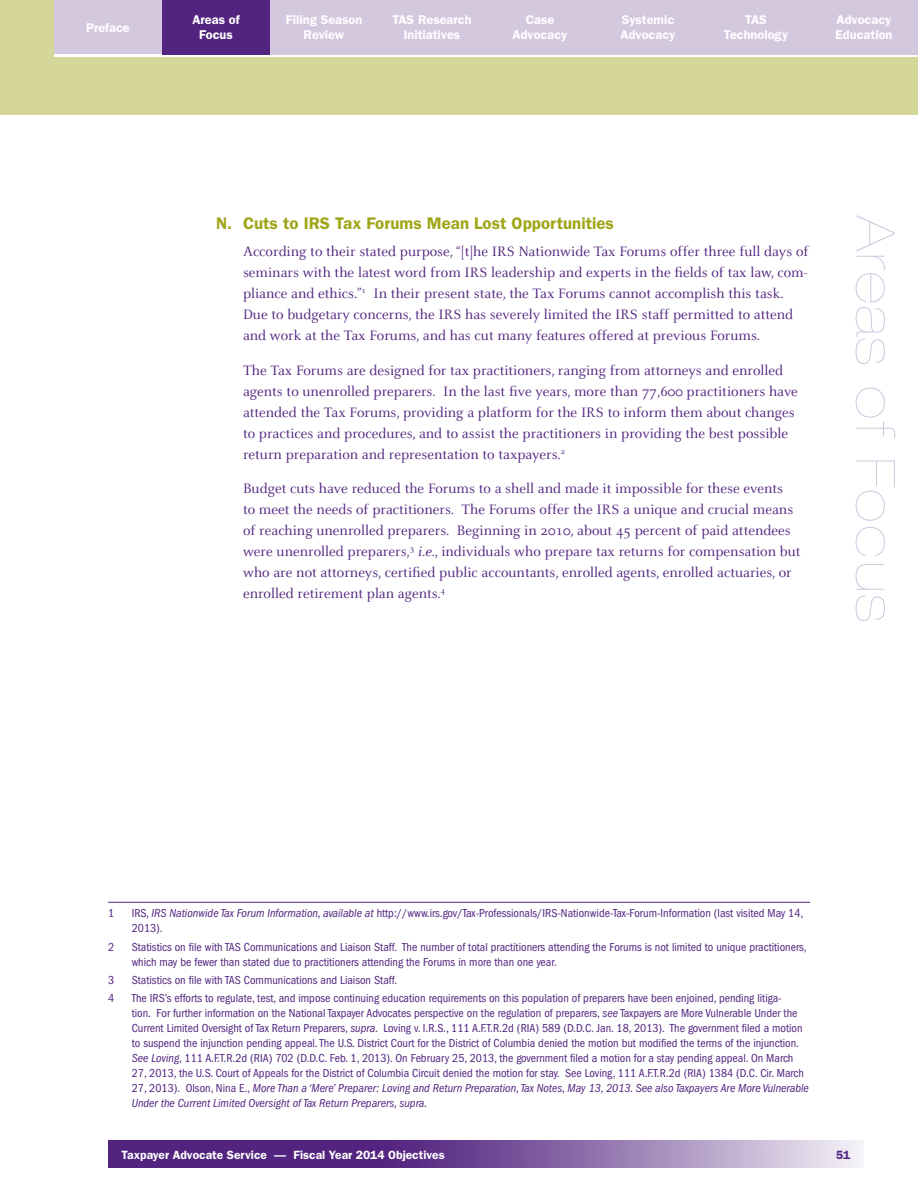
<style>
.page{position:relative;width:918px;height:1188px;background:#fff}
.page>*{position:absolute;margin:0;border:0;box-sizing:border-box;transform-origin:0 0}
.t1{font:900 expanded 54px "Helvetica Neue";letter-spacing:.04em;color:#d4c8df}
.t2{font:600 16.8px "Franklin Gothic";color:#9fa617}
.t3{font:15px/21px "Celeste";color:#52247f}
.t4{font:600 12.75px/15px "Franklin Gothic";color:#fff;text-align:center}
.t5{font:condensed 12px/15px "Franklin Gothic";color:#52247f}
.t6{font:600 12px "Franklin Gothic";color:#fff}
.t7{font:600 12px "Franklin Gothic";color:#52247f}
.s1{font-style:italic}
</style>
<div class="page">
<svg style="left:108px;top:1141px;width:756px;height:27px;background:#8260a2"></svg>
<div style="left:0;top:0;width:918px;height:114px;background:#d4d797"></div>
<div style="left:54px;top:0;width:108px;height:54px;background:#d4c8df"></div>
<hr style="left:54px;top:54px;width:864px;height:3px;background:#fff">
<div style="left:486px;top:0;width:108px;height:54px;background:#d4c8df"></div>
<div style="left:594px;top:0;width:108px;height:54px;background:#d4c8df"></div>
<div style="left:702px;top:0;width:108px;height:54px;background:#d4c8df"></div>
<div style="left:810px;top:0;width:108px;height:54px;background:#d4c8df"></div>
<div style="left:162px;top:0;width:108px;height:54px;background:#52247f"></div>
<div style="left:270px;top:0;width:108px;height:54px;background:#d4c8df"></div>
<div style="left:378px;top:0;width:108px;height:54px;background:#d4c8df"></div>
<hr style="left:108px;top:902px;width:702px;height:1px;background:#52247f">
<p class="t4" style="left:192px;top:12px;width:49px">Areas of<br>Focus</p>
<p class="t4" style="left:86px;top:20px;width:45px">Preface</p>
<p class="t4" style="left:513px;top:12px;width:56px">Case<br>Advocacy</p>
<p class="t4" style="left:621px;top:12px;width:56px;text-align:left">Systemic<br>Advocacy</p>
<p class="t4" style="left:724px;top:12px;width:66px">TAS<br>Technology</p>
<p class="t4" style="left:836px;top:12px;width:58px;text-align:left">Advocacy<br>Education</p>
<p class="t4" style="left:286px;top:12px;width:78px">Filing Season<br>Review</p>
<p class="t4" style="left:392px;top:12px;width:81px">TAS Research<br>Initiatives</p>
<h2 class="t2" style="left:216px;top:213px;width:400px">N. Cuts to IRS Tax Forums Mean Lost Opportunities</h2>
<p class="t3" style="left:243px;top:242px;width:567px">According to their stated purpose, “[t]he IRS Nationwide Tax Forums offer three full days of seminars with the latest word from IRS leadership and experts in the fields of tax law, com&shy;pliance and ethics.”<sup>1</sup> In their present state, the Tax Forums cannot accomplish this task.<br>Due to budgetary concerns, the IRS has severely limited the IRS staff permitted to attend and work at the Tax Forums, and has cut many features offered at previous Forums.</p>
<p class="t3" style="left:243px;top:360px;width:556px">The Tax Forums are designed for tax practitioners, ranging from attorneys and enrolled agents to unenrolled preparers. In the last five years, more than 77,600 practitioners have attended the Tax Forums, providing a platform for the IRS to inform them about changes to practices and procedures, and to assist the practitioners in providing the best possible return preparation and representation to taxpayers. <sup>2</sup></p>
<p class="t3" style="left:243px;top:479px;width:559px">Budget cuts have reduced the Forums to a shell and made it impossible for these events<br>to meet the needs of practitioners. The Forums offer the IRS a unique and crucial means of reaching unenrolled preparers. Beginning in 2010, about 45 percent of paid attendees were unenrolled preparers,<sup>3</sup> <span class="s1">i.e.</span>, individuals who prepare tax returns for compensation but who are not attorneys, certified public accountants, enrolled agents, enrolled actuaries, or enrolled retirement plan agents. <sup>4</sup></p>
<h1 class="t1" style="left:907px;top:216px;width:407px;rotate:90deg">Areas of Focus</h1>
<p class="t5" style="left:108px;top:906px;width:8px">1</p>
<p class="t5" style="left:132px;top:906px;width:673px">IRS, <span class="s1">IRS Nationwide Tax Forum Information, available at</span> http://www.irs.gov/Tax-Professionals/IRS-Nationwide-Tax-Forum-Information (last visited May 14,<br>2013).</p>
<p class="t5" style="left:108px;top:939px;width:8px">2</p>
<p class="t5" style="left:132px;top:939px;width:676px">Statistics on file with TAS Communications and Liaison Staff. The number of total practitioners attending the Forums is not limited to unique practitioners, which may be fewer than stated due to practitioners attending the Forums in more than one year.</p>
<p class="t5" style="left:108px;top:972px;width:8px">3</p>
<p class="t5" style="left:132px;top:972px;width:267px">Statistics on file with TAS Communications and Liaison Staff.</p>
<p class="t5" style="left:108px;top:991px;width:8px">4</p>
<p class="t5" style="left:132px;top:991px;width:679px">The IRS’s efforts to regulate, test, and impose continuing education requirements on this population of preparers have been enjoined, pending litiga-<br>tion. For further information on the National Taxpayer Advocates perspective on the regulation of preparers, <span class="s1">see</span> Taxpayers are More Vulnerable Under the Current Limited Oversight of Tax Return Preparers, <span class="s1">supra</span>. Loving v. I.R.S., 111 A.F.T.R.2d (RIA) 589 (D.D.C. Jan. 18, 2013). The government filed a motion to suspend the injunction pending appeal. The U.S. District Court for the District of Columbia denied the motion but modified the terms of the injunction.<br><span class="s1">See Loving</span>, 111 A.F.T.R.2d (RIA) 702 (D.D.C. Feb. 1, 2013). On February 25, 2013, the government filed a motion for a stay pending appeal. On March 27, 2013, the U.S. Court of Appeals for the District of Columbia Circuit denied the motion for stay. See Loving, 111 A.F.T.R.2d (RIA) 1384 (D.C. Cir. March 27, 2013). Olson, Nina E., <span class="s1">More Than a ‘Mere’ Preparer: Loving and Return Preparation, Tax Notes, May 13, 2013. See also Taxpayers Are More Vulnerable Under the Current Limited Oversight of Tax Return Preparers, supra.</span></p>
<p class="t6" style="left:122px;top:1148px;width:325px">Taxpayer Advocate Service — Fiscal Year 2014 Objectives</p>
<p class="t7" style="left:836px;top:1148px;width:16px">51</p>
</div>
